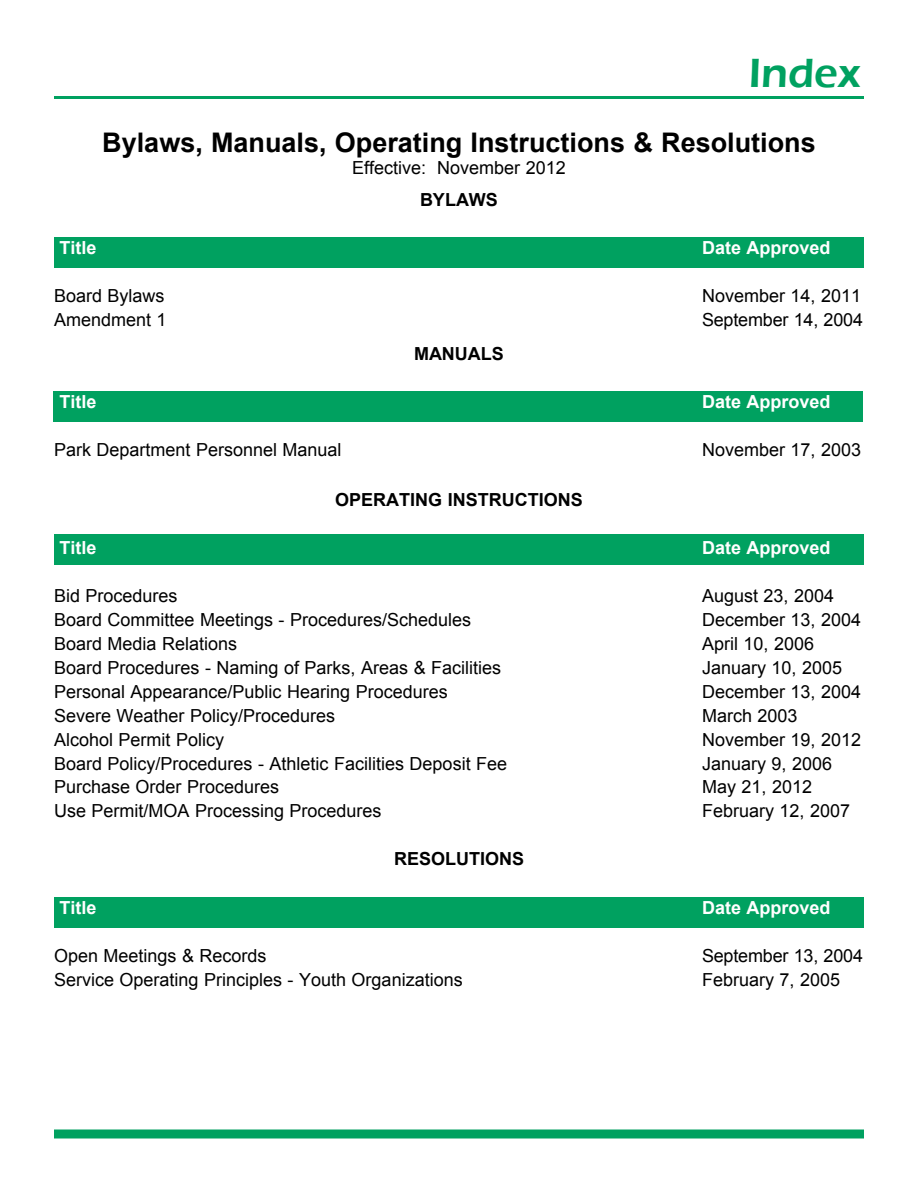
<style>
.page{position:relative;width:918px;height:1188px;background:#fff}
.page>*{position:absolute;margin:0;border:0;box-sizing:border-box;transform-origin:0 0}
.t1{font:600 42px "Eras ITC";color:#00a160}
.t2{font:700 27px "Arial";color:#000}
.t3{font:18px "Arial";color:#000}
.t4{font:700 18px "Arial";color:#fff}
.t5{font:700 18px "Arial";color:#000}
</style>
<div class="page">
<div style="left:54px;top:897px;width:809px;height:31px;background:#00a160"></div>
<div style="left:53px;top:391px;width:809px;height:31px;background:#00a160"></div>
<div style="left:54px;top:535px;width:809px;height:30px;background:#00a160"></div>
<div style="left:54px;top:1130px;width:810px;height:8px;background:#00a160"></div>
<hr style="left:54px;top:96px;width:810px;height:3px;background:#00a160">
<div style="left:54px;top:237px;width:809px;height:31px;background:#00a160"></div>
<h1 class="t1" style="left:749px;top:50px;width:114px">Index</h1>
<h2 class="t2" style="left:102px;top:125px;width:715px">Bylaws, Manuals, Operating Instructions &amp; Resolutions</h2>
<p class="t3" style="left:352px;top:156px;width:215px">Effective: November 2012</p>
<p class="t5" style="left:420px;top:187px;width:79px">Bylaws</p>
<p class="t4" style="left:60px;top:235px;width:39px">Title</p>
<p class="t4" style="left:702px;top:235px;width:130px">Date Approved</p>
<p class="t3" style="left:54px;top:283px;width:112px">Board Bylaws</p>
<p class="t3" style="left:702px;top:283px;width:161px">November 14, 2011</p>
<p class="t3" style="left:54px;top:307px;width:114px">Amendment 1</p>
<p class="t3" style="left:702px;top:307px;width:163px">September 14, 2004</p>
<p class="t5" style="left:414px;top:342px;width:91px">Manuals</p>
<p class="t4" style="left:60px;top:390px;width:39px">Title</p>
<p class="t4" style="left:702px;top:390px;width:130px">Date Approved</p>
<p class="t3" style="left:54px;top:438px;width:289px">Park Department Personnel Manual</p>
<p class="t3" style="left:702px;top:438px;width:161px">November 17, 2003</p>
<p class="t5" style="left:335px;top:487px;width:249px">Operating Instructions</p>
<p class="t4" style="left:60px;top:535px;width:39px">Title</p>
<p class="t4" style="left:702px;top:535px;width:130px">Date Approved</p>
<p class="t3" style="left:54px;top:583px;width:125px">Bid Procedures</p>
<p class="t3" style="left:702px;top:583px;width:134px">August 23, 2004</p>
<p class="t3" style="left:54px;top:607px;width:419px">Board Committee Meetings - Procedures/Schedules</p>
<p class="t3" style="left:702px;top:607px;width:161px">December 13, 2004</p>
<p class="t3" style="left:54px;top:631px;width:185px">Board Media Relations</p>
<p class="t3" style="left:702px;top:631px;width:114px">April 10, 2006</p>
<p class="t3" style="left:54px;top:655px;width:449px">Board Procedures - Naming of Parks, Areas &amp; Facilities</p>
<p class="t3" style="left:702px;top:655px;width:142px">January 10, 2005</p>
<p class="t3" style="left:54px;top:679px;width:395px">Personal Appearance/Public Hearing Procedures</p>
<p class="t3" style="left:702px;top:679px;width:161px">December 13, 2004</p>
<p class="t3" style="left:54px;top:703px;width:283px">Severe Weather Policy/Procedures</p>
<p class="t3" style="left:702px;top:703px;width:97px">March 2003</p>
<p class="t3" style="left:54px;top:727px;width:172px">Alcohol Permit Policy</p>
<p class="t3" style="left:702px;top:727px;width:161px">November 19, 2012</p>
<p class="t3" style="left:54px;top:751px;width:455px">Board Policy/Procedures - Athletic Facilities Deposit Fee</p>
<p class="t3" style="left:702px;top:751px;width:132px">January 9, 2006</p>
<p class="t3" style="left:54px;top:775px;width:227px">Purchase Order Procedures</p>
<p class="t3" style="left:702px;top:775px;width:112px">May 21, 2012</p>
<p class="t3" style="left:54px;top:799px;width:329px">Use Permit/MOA Processing Procedures</p>
<p class="t3" style="left:702px;top:799px;width:150px">February 12, 2007</p>
<p class="t5" style="left:394px;top:847px;width:132px">Resolutions</p>
<p class="t4" style="left:60px;top:895px;width:39px">Title</p>
<p class="t4" style="left:702px;top:895px;width:130px">Date Approved</p>
<p class="t3" style="left:54px;top:943px;width:214px">Open Meetings &amp; Records</p>
<p class="t3" style="left:702px;top:943px;width:163px">September 13, 2004</p>
<p class="t3" style="left:54px;top:967px;width:410px">Service Operating Principles - Youth Organizations</p>
<p class="t3" style="left:702px;top:967px;width:140px">February 7, 2005</p>
</div>
